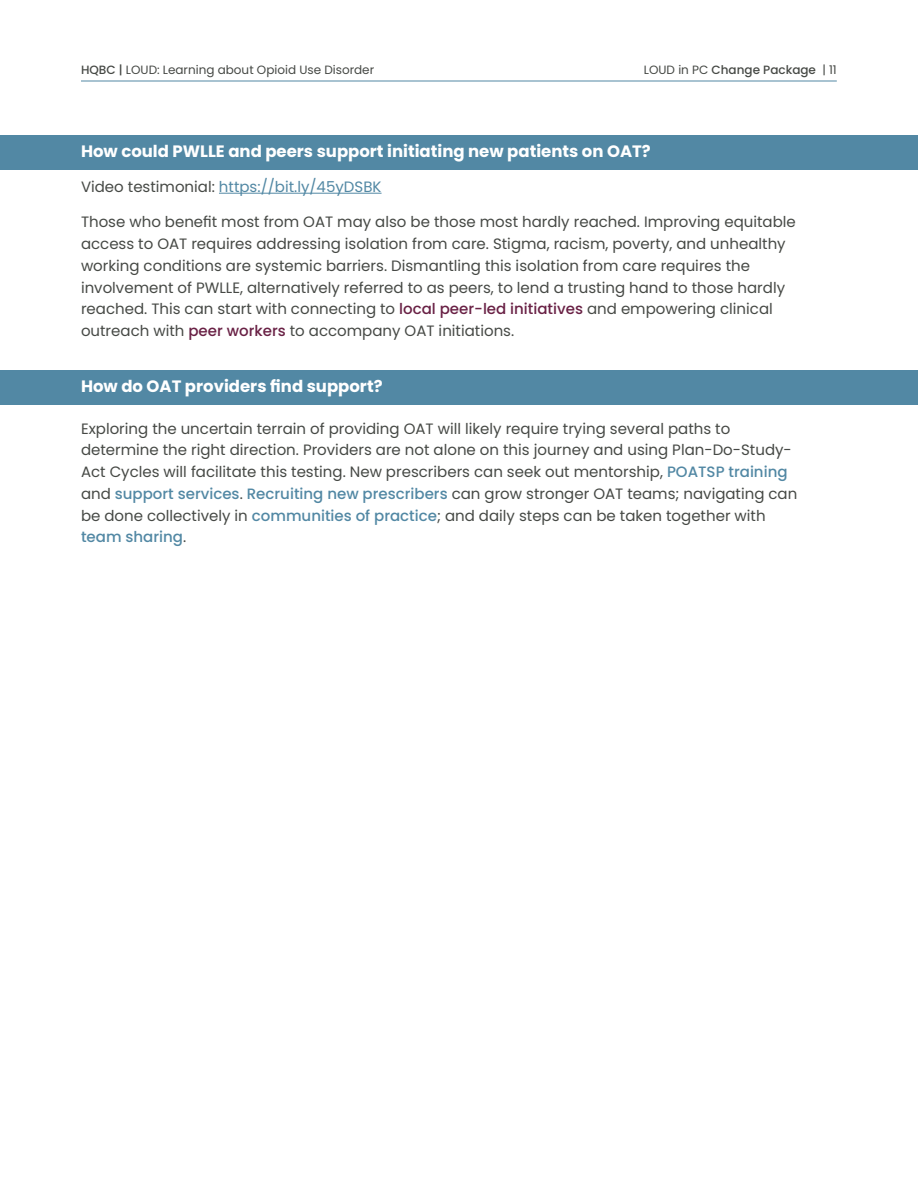
<style>
.page{position:relative;width:918px;height:1188px;background:#fff}
.page>*{position:absolute;margin:0;border:0;box-sizing:border-box;transform-origin:0 0}
.t1{font:700 16.5px "Poppins";color:#fff}
.t2{font:15px/21.8px "Poppins";color:#464945}
.t3{font:15px "Poppins";color:#5288a4}
.t4{font:12px "Poppins";color:#464945}
.t5{font:500 12px "Poppins";color:#464945}
.s1{font-weight:500}
.s2{font-weight:400}
.s3{color:#464945}
.s4{font-weight:500;color:#692145}
.s5{font-weight:500;color:#5288a4}
</style>
<div class="page">
<hr style="left:81px;top:81px;width:756px;height:1px;background:#5288a4">
<div style="left:0;top:135px;width:918px;height:34px;background:#5288a4"></div>
<div style="left:0;top:370px;width:918px;height:34px;background:#5288a4"></div>
<hr style="left:219px;top:193px;width:163px;height:1px;background:#5288a4">
<p class="t4" style="left:81px;top:62px;width:295px"><span class="s1">HQBC |</span> LOUD: Learning about Opioid Use Disorder</p>
<p class="t5" style="left:644px;top:62px;width:194px"><span class="s2">LOUD in PC</span> Change Package <span class="s2">| 11</span></p>
<p class="t1" style="left:81px;top:141px;width:571px">How could PWLLE and peers support initiating new patients on OAT?</p>
<p class="t3" style="left:81px;top:178px;width:302px"><span class="s3">Video testimonial:</span> https://bit.ly/45yDSBK</p>
<p class="t2" style="left:81px;top:211px;width:716px">Those who benefit most from OAT may also be those most hardly reached. Improving equitable access to OAT requires addressing isolation from care. Stigma, racism, poverty, and unhealthy working conditions are systemic barriers. Dismantling this isolation from care requires the involvement of PWLLE, alternatively referred to as peers, to lend a trusting hand to those hardly reached. This can start with connecting to <span class="s4">local peer-led initiatives</span> and empowering clinical outreach with <span class="s4">peer workers</span> to accompany OAT initiations.</p>
<p class="t1" style="left:81px;top:376px;width:303px">How do OAT providers find support?</p>
<p class="t2" style="left:81px;top:418px;width:718px">Exploring the uncertain terrain of providing OAT will likely require trying several paths to determine the right direction. Providers are not alone on this journey and using Plan-Do-Study-Act Cycles will facilitate this testing. New prescribers can seek out mentorship, <span class="s5">POATSP training </span>and <span class="s5">support services</span>. <span class="s5">Recruiting new prescribers</span> can grow stronger OAT teams; navigating can be done collectively in <span class="s5">communities of practice</span>; and daily steps can be taken together with <span class="s5">team sharing</span>.</p>
</div>
